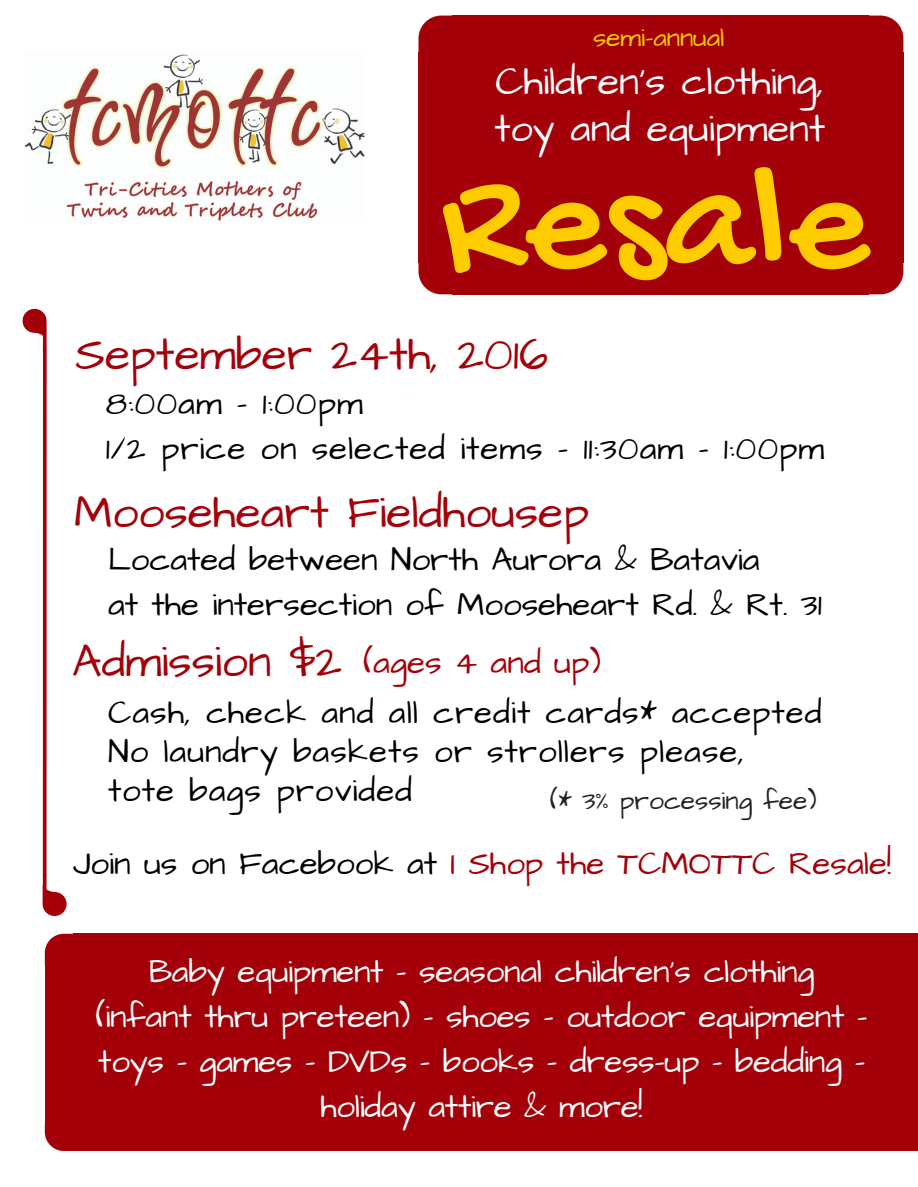
<style>
.page{position:relative;width:918px;height:1187px;background:#fff}
.page>*{position:absolute;margin:0;border:0;box-sizing:border-box;transform-origin:0 0}
.t1{font:158.85px "Gochi Hand";color:#fc0}
.t2{font:46.35px "Architects Daughter";color:#a30009}
.t3{font:39.75px/47.2px "Architects Daughter";color:#fff}
.t4{font:33.15px/45px "Architects Daughter";letter-spacing:-.01em;color:#fff;text-align:center}
.t5{font:33.15px/39.3px "Architects Daughter";letter-spacing:.03em;color:#000}
.t6{font:33.15px/45px "Architects Daughter";color:#000}
.t7{font:33.15px "Architects Daughter";color:#a30009}
.t8{font:26.4px "Architects Daughter";color:#222}
.t9{font:26.4px "Architects Daughter";color:#fc0}
.s1{color:#000}
</style>
<div class="page">
<div style="left:54px;top:956px;width:864px;height:175px;background:#a30009"></div>
<div style="left:73px;top:933px;width:845px;height:32px;background:#a30009"></div>
<svg style="left:45px;top:933px;width:28px;height:31px"></svg>
<div style="left:45px;top:964px;width:29px;height:160px;background:#a30009"></div>
<div style="left:73px;top:1123px;width:845px;height:28px;background:#a30009"></div>
<svg style="left:45px;top:1124px;width:28px;height:27px"></svg>
<img style="left:24px;top:54px;width:341px;height:167px">
<svg style="left:869px;top:16px;width:34px;height:36px"></svg>
<div style="left:868px;top:52px;width:35px;height:210px;background:#a30009"></div>
<div style="left:443px;top:42px;width:445px;height:230px;background:#a30009"></div>
<div style="left:453px;top:16px;width:416px;height:37px;background:#a30009"></div>
<svg style="left:419px;top:16px;width:34px;height:36px"></svg>
<div style="left:419px;top:52px;width:35px;height:210px;background:#a30009"></div>
<div style="left:453px;top:261px;width:416px;height:33px;background:#a30009"></div>
<svg style="left:419px;top:262px;width:34px;height:32px"></svg>
<svg style="left:869px;top:262px;width:34px;height:32px"></svg>
<svg style="left:43px;top:351px;width:4px;height:523px;background:#ac1a22"></svg>
<svg style="left:43px;top:874px;width:24px;height:42px"></svg>
<svg style="left:23px;top:309px;width:24px;height:42px"></svg>
<p class="t9" style="left:593px;top:20px;width:133px">semi-annual</p>
<p class="t3" style="left:494px;top:58px;width:332px">Children's clothing, toy and equipment</p>
<h1 class="t1" style="left:440px;top:141px;width:430px">Resale</h1>
<h2 class="t2" style="left:75px;top:323px;width:474px">September 24th, 2016</h2>
<p class="t5" style="left:106px;top:381px;width:720px;line-height:45px">8:00am - 1:00pm<br>1/2 price on selected items - 11:30am - 1:00pm</p>
<h2 class="t2" style="left:74px;top:482px;width:516px">Mooseheart Fieldhousep</h2>
<p class="t6" style="left:108px;top:538px;width:715px">Located between North Aurora &amp; Batavia<br>at the intersection of Mooseheart Rd. &amp; Rt. 31</p>
<h2 class="t2" style="left:72px;top:630px;width:272px">Admission $2</h2>
<p class="t7" style="left:363px;top:640px;width:239px">(ages 4 and up)</p>
<p class="t5" style="left:108px;top:693px;width:715px">Cash, check and all credit cards* accepted<br>No laundry baskets or strollers please,<br>tote bags provided</p>
<p class="t8" style="left:550px;top:782px;width:268px">(* 3% processing fee)</p>
<p class="t7" style="left:73px;top:841px;width:820px"><span class="s1">Join us on Facebook at</span> I Shop the TCMOTTC Resale!</p>
<p class="t4" style="left:96px;top:950px;width:773px">Baby equipment - seasonal children's clothing<br>(infant thru preteen) - shoes - outdoor equipment - toys - games - DVDs - books - dress-up - bedding - holiday attire &amp; more!</p>
</div>
